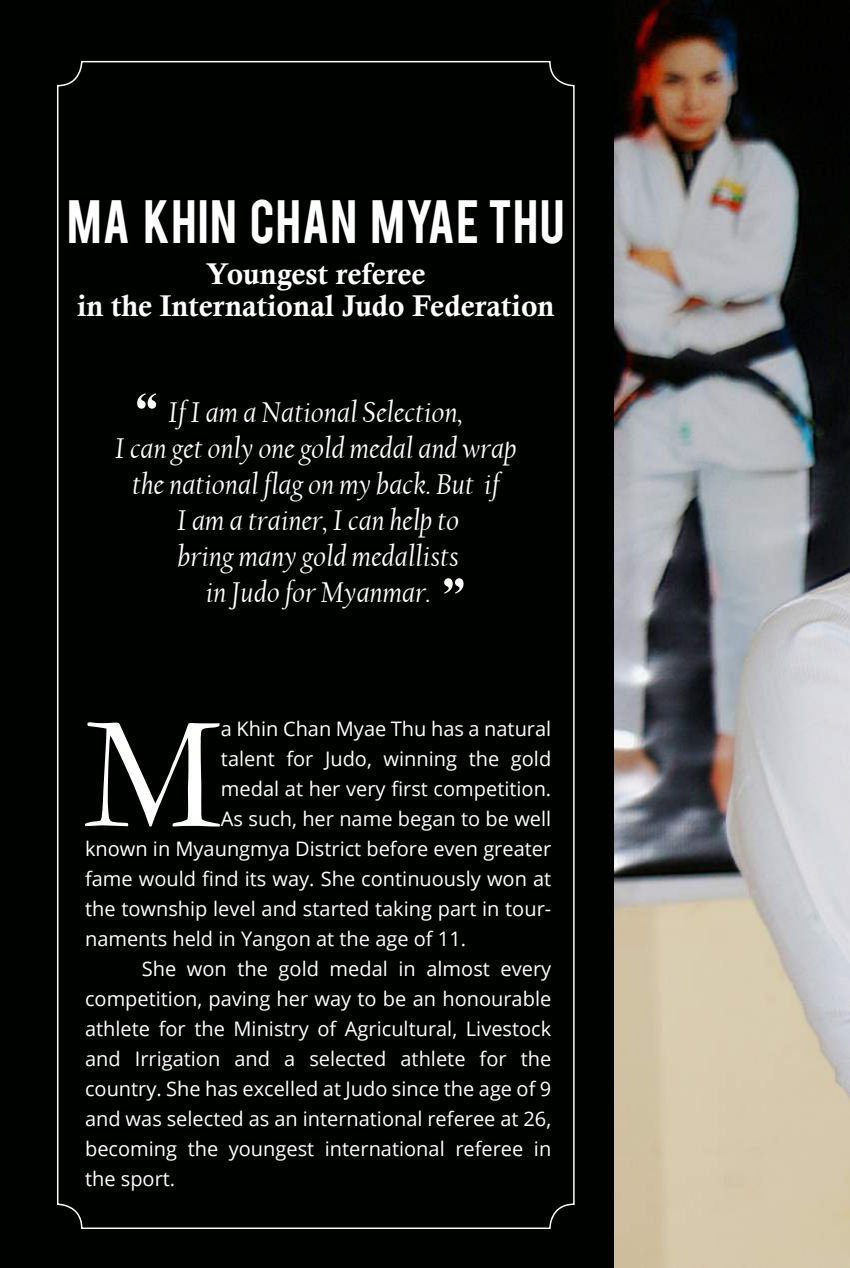
<style>
.page{position:relative;width:850px;height:1268px;background:#fff}
.page>*{position:absolute;margin:0;border:0;box-sizing:border-box;transform-origin:0 0}
.t1{font:164.4px "Garamond";color:#fff}
.t2{font:56px "Engravers";color:#fff}
.t3{font:48px "Bebas";letter-spacing:.02em;color:#fff}
.t4{font:italic 30px/36px "Californian FB";letter-spacing:.005em;color:#fff;text-align:center}
.t5{font:30px/32px "Calis MT Bol";color:#fff;text-align:center}
.t6{font:20px "Open Sans";color:#fff}
</style>
<div class="page">
<div style="left:0;top:0;width:619px;height:1267px;background:#000200"></div>
<img style="left:614px;top:0;width:236px;height:1267px">
<h3 class="t3" style="left:67px;top:186px;width:499px">MA KHIN CHAN MYAE THU</h3>
<h3 class="t5" style="left:77px;top:257px;width:479px">Youngest referee<br>in the International Judo Federation</h3>
<h2 class="t2" style="left:130px;top:380px;width:35px">“</h2>
<h3 class="t4" style="left:115px;top:395px;width:403px">If I am a National Selection,<br>I can get only one gold medal and wrap the national flag on my back. But if<br>I am a trainer, I can help to<br>bring many gold medallists<br>in Judo for Myanmar.</h3>
<h2 class="t2" style="left:437px;top:564px;width:35px">”</h2>
<h1 class="t1" style="left:84px;top:663px;width:138px">M</h1>
<p class="t6" style="left:221px;top:714px;width:332px">a Khin Chan Myae Thu has a natural</p>
<p class="t6" style="left:221px;top:744px;width:332px">talent for Judo, winning the gold</p>
<p class="t6" style="left:221px;top:774px;width:332px">medal at her very first competition.</p>
<p class="t6" style="left:221px;top:804px;width:332px">As such, her name began to be well</p>
<p class="t6" style="left:85px;top:834px;width:467px">known in Myaungmya District before even greater</p>
<p class="t6" style="left:85px;top:864px;width:467px">fame would find its way. She continuously won at</p>
<p class="t6" style="left:85px;top:894px;width:467px">the township level and started taking part in tour-</p>
<p class="t6" style="left:85px;top:924px;width:382px">naments held in Yangon at the age of 11.</p>
<p class="t6" style="left:142px;top:954px;width:411px">She won the gold medal in almost every</p>
<p class="t6" style="left:85px;top:984px;width:467px">competition, paving her way to be an honourable</p>
<p class="t6" style="left:85px;top:1014px;width:468px">athlete for the Ministry of Agricultural, Livestock</p>
<p class="t6" style="left:85px;top:1044px;width:467px">and Irrigation and a selected athlete for the</p>
<p class="t6" style="left:85px;top:1074px;width:467px">country. She has excelled at Judo since the age of 9</p>
<p class="t6" style="left:85px;top:1104px;width:467px">and was selected as an international referee at 26,</p>
<p class="t6" style="left:85px;top:1134px;width:467px">becoming the youngest international referee in</p>
<p class="t6" style="left:85px;top:1164px;width:92px">the sport.</p>
</div>
